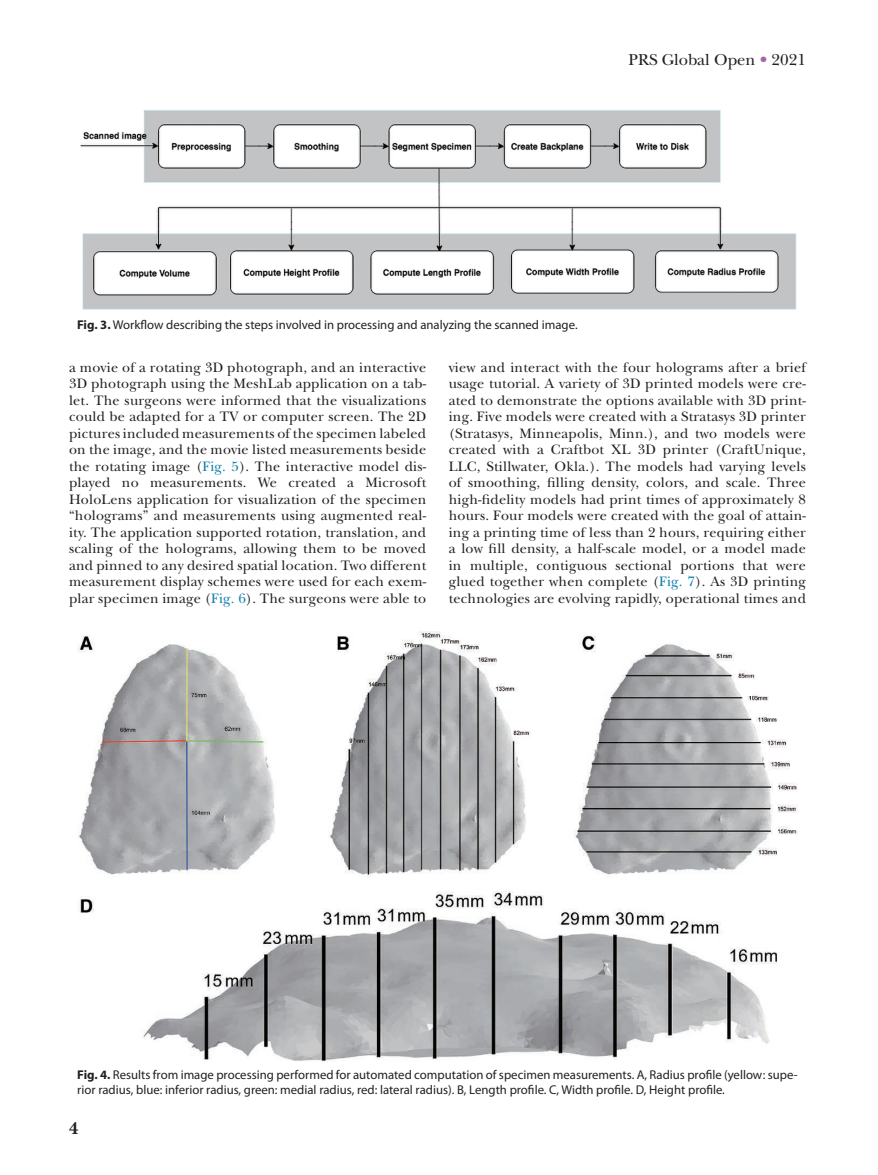
<style>
.page{position:relative;width:878px;height:1175px;background:#fff}
.page>*{position:absolute;margin:0;border:0;box-sizing:border-box;transform-origin:0 0}
.t1{font:700 18px "New Baskerville Std";color:#231f20}
.t2{font:16.5px "New Baskerville Std";color:#231f20}
.t3{font:14.25px/16.5px "New Baskerville Std";letter-spacing:.015em;color:#231f20;text-align:justify}
.t4{font:12.75px/15px "Myriad Pro";color:#231f20}
.s1{color:#a866aa}
.s2{font-weight:700}
.s3{color:#0f7eac}
</style>
<div class="page">
<img style="left:80px;top:110px;width:717px;height:200px">
<img style="left:77px;top:631px;width:720px;height:430px">
<p class="t2" style="left:628px;top:50px;width:179px">PRS Global Open <span class="s1">•</span> 2021</p>
<p class="t4" style="left:77px;top:317px;width:502px"><span class="s2">Fig. 3.</span> Workflow describing the steps involved in processing and analyzing the scanned image.</p>
<p class="t3" style="left:69px;top:359px;width:359px">a movie of a rotating 3D photograph, and an interactive 3D photograph using the MeshLab application on a tab&shy;let. The surgeons were informed that the visualizations could be adapted for a TV or computer screen. The 2D pictures included measurements of the specimen labeled on the image, and the movie listed measurements beside the rotating image (<span class="s3">Fig. 5</span>). The interactive model dis&shy;played no measurements. We created a Microsoft HoloLens application for visualization of the specimen “holograms” and measurements using augmented real&shy;ity. The application supported rotation, translation, and scaling of the holograms, allowing them to be moved and pinned to any desired spatial location. Two different measurement display schemes were used for each exem&shy;plar specimen image (<span class="s3">Fig. 6</span>). The surgeons were able to</p>
<p class="t3" style="left:449px;top:359px;width:359px">view and interact with the four holograms after a brief usage tutorial. A variety of 3D printed models were cre&shy;ated to demonstrate the options available with 3D print&shy;ing. Five models were created with a Stratasys 3D printer (Stratasys, Minneapolis, Minn.), and two models were created with a Craftbot XL 3D printer (CraftUnique, LLC, Stillwater, Okla.). The models had varying levels of smoothing, filling density, colors, and scale. Three high-fidelity models had print times of approximately 8 hours. Four models were created with the goal of attain&shy;ing a printing time of less than 2 hours, requiring either a low fill density, a half-scale model, or a model made in multiple, contiguous sectional portions that were glued together when complete (<span class="s3">Fig. 7</span>). As 3D printing technologies are evolving rapidly, operational times and</p>
<p class="t4" style="left:77px;top:1067px;width:722px"><span class="s2">Fig. 4.</span> Results from image processing performed for automated computation of specimen measurements. A, Radius profile (yellow: supe&shy;rior radius, blue: inferior radius, green: medial radius, red: lateral radius). B, Length profile. C, Width profile. D, Height profile.</p>
<p class="t1" style="left:69px;top:1118px;width:11px">4</p>
</div>
